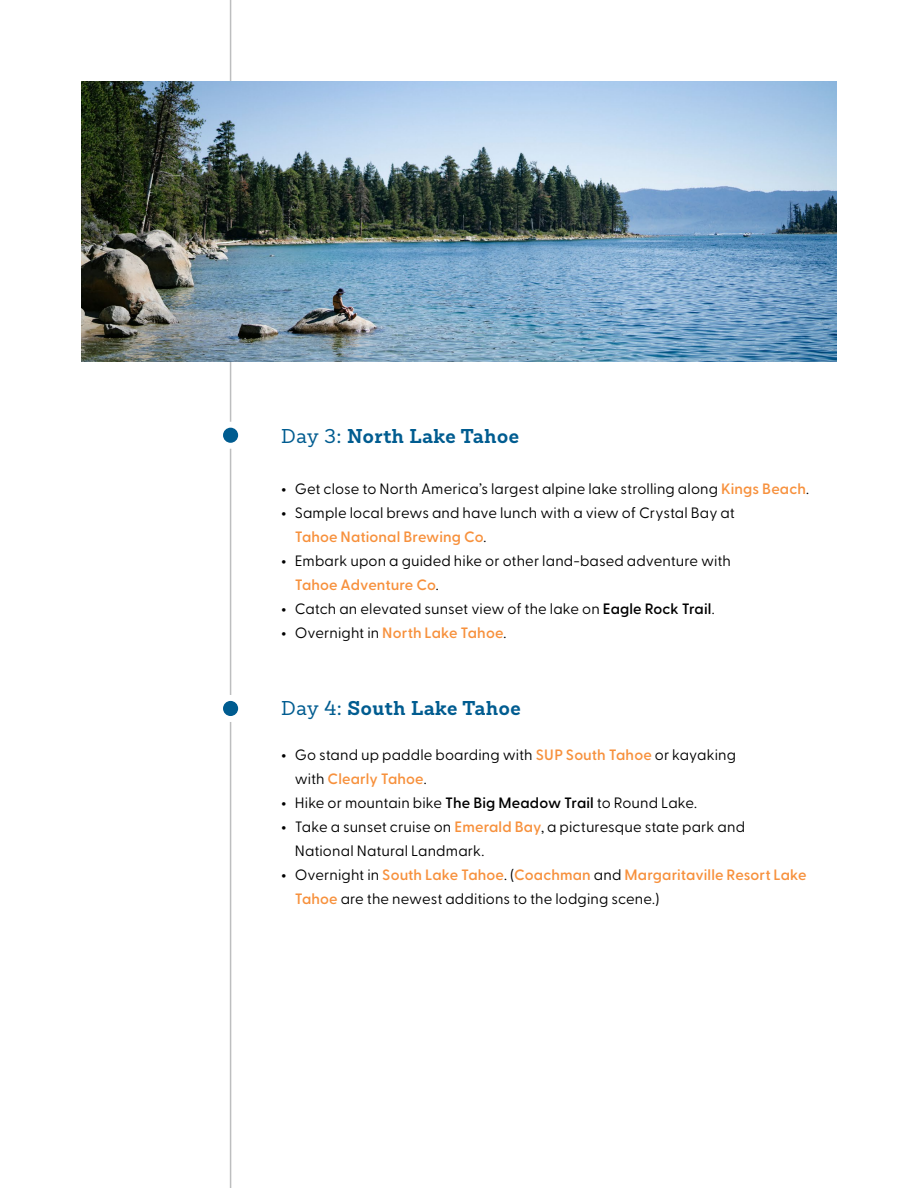
<style>
.page{position:relative;width:918px;height:1188px;background:#fff}
.page>*{position:absolute;margin:0;border:0;box-sizing:border-box;transform-origin:0 0}
.t1{font:700 19.5px "Sanchez Niu";letter-spacing:.03em;color:#005c90}
.t2{font:15px/24px "Greycliff CF";letter-spacing:.005em;color:#000}
.t3{font:600 15px "Greycliff CF";letter-spacing:.01em;color:#f7913d}
.s1{font-weight:400}
.s2{font-weight:800}
.s3{font-weight:600;color:#f7913d}
.s4{font-weight:600}
.s5{font-weight:800;color:#000}
.s6{font-weight:400;color:#000}
</style>
<div class="page">
<div style="left:223px;top:428px;width:15px;height:15px;background:#005c90;border-radius:50%"></div>
<div style="left:223px;top:701px;width:15px;height:15px;background:#005c90;border-radius:50%"></div>
<hr style="left:230px;top:0;width:1px;height:422px;background:#bdbebf">
<hr style="left:230px;top:449px;width:1px;height:246px;background:#bdbebf">
<hr style="left:230px;top:722px;width:1px;height:466px;background:#bdbebf">
<img style="left:81px;top:81px;width:756px;height:281px">
<h1 class="t1" style="left:281px;top:422px;width:239px"><span class="s1">Day 3:</span> North Lake Tahoe</h1>
<p class="t2" style="left:281px;top:476px;width:529px"><span class="s2">•</span> Get close to North America’s largest alpine lake strolling along <span class="s3">Kings Beach</span>.</p>
<p class="t2" style="left:295px;top:500px;width:442px;text-indent:-14px"><span class="s2">•</span> Sample local brews and have lunch with a view of Crystal Bay at<br><span class="s3">Tahoe National Brewing Co</span>.</p>
<p class="t2" style="left:295px;top:548px;width:438px;text-indent:-14px"><span class="s2">•</span> Embark upon a guided hike or other land-based adventure with<br><span class="s3">Tahoe Adventure Co</span>.</p>
<p class="t2" style="left:281px;top:596px;width:435px"><span class="s2">•</span> Catch an elevated sunset view of the lake on <span class="s4">Eagle Rock Trail</span>.</p>
<p class="t3" style="left:281px;top:621px;width:227px"><span class="s5">•</span> <span class="s6">Overnight in</span> North Lake Tahoe<span class="s6">.</span></p>
<h1 class="t1" style="left:281px;top:694px;width:241px"><span class="s1">Day 4:</span> South Lake Tahoe</h1>
<p class="t2" style="left:295px;top:741px;width:443px;text-indent:-14px"><span class="s2">•</span> Go stand up paddle boarding with <span class="s3">SUP South Tahoe</span> or kayaking with <span class="s3">Clearly Tahoe</span>.</p>
<p class="t2" style="left:281px;top:789px;width:417px"><span class="s2">•</span> Hike or mountain bike <span class="s4">The Big Meadow Trail</span> to Round Lake.</p>
<p class="t2" style="left:295px;top:813px;width:452px;text-indent:-14px"><span class="s2">•</span> Take a sunset cruise on <span class="s3">Emerald Bay</span>, a picturesque state park and<br>National Natural Landmark.</p>
<p class="t2" style="left:295px;top:861px;width:513px;text-indent:-14px"><span class="s2">•</span> Overnight in <span class="s3">South Lake Tahoe</span>. (<span class="s3">Coachman</span> and <span class="s3">Margaritaville Resort Lake<br>Tahoe</span> are the newest additions to the lodging scene.)</p>
</div>
